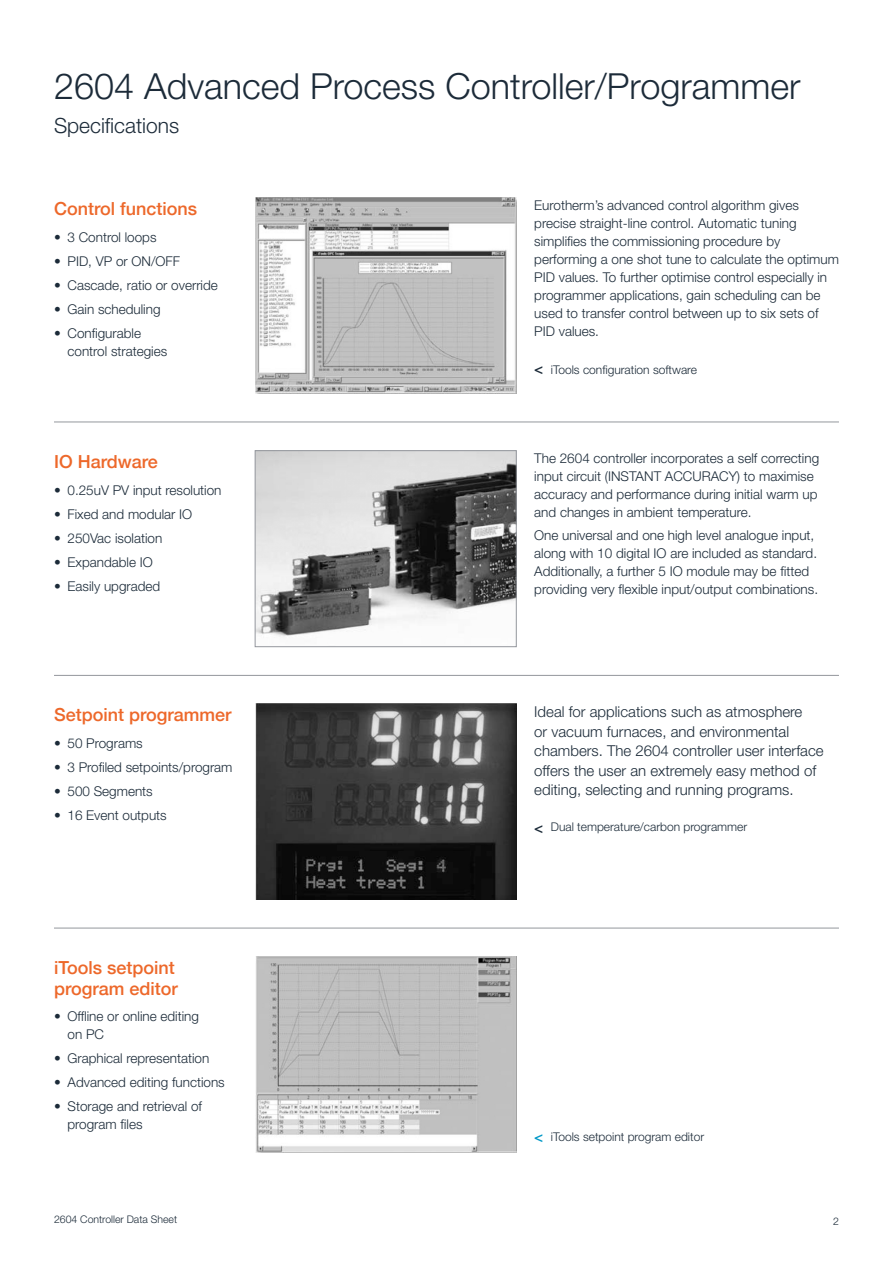
<style>
.page{position:relative;width:893px;height:1263px;background:#fff}
.page>*{position:absolute;margin:0;border:0;box-sizing:border-box;transform-origin:0 0}
.Table_Title_Bold{font:300 36px "Helvetica Neue LT Std";color:#1c2b39}
.Table_Title_Bold-2{font:300 21px "Helvetica Neue LT Std";color:#1c2b39}
.Orange_Subheads_12_1{font:500 18px/21px "Helvetica Neue";color:#ed682a}
.Body_10_13{font:300 15px/19.5px "Helvetica Neue LT Std";color:#1c2b39}
.Body_9_12{font:300 13.5px/18px "Helvetica Neue LT Std";color:#1c2b39}
.Image_Caption{font:300 12px "Helvetica Neue LT Std";color:#1c2b39}
.t1{font:300 10.5px "Helvetica Neue LT Std";color:#1c2b39}
.s1{font-weight:500;font-size:15px}
.s2{font-weight:500;font-size:15px;color:#0098c7}
</style>
<div class="page">
<img style="left:255px;top:198px;width:262px;height:196px">
<img style="left:257px;top:452px;width:258px;height:185px">
<div style="left:255px;top:450px;width:262px;height:197px;border:1px solid #94979d"></div>
<img style="left:255px;top:704px;width:261px;height:196px">
<img style="left:255px;top:956px;width:261px;height:196px">
<hr style="left:54px;top:422px;width:785px;height:1px;background:#94979d">
<hr style="left:54px;top:928px;width:785px;height:1px;background:#94979d">
<hr style="left:54px;top:675px;width:785px;height:1px;background:#94979d">
<p class="Table_Title_Bold" style="left:54px;top:64px;width:748px">2604 Advanced Process Controller/Programmer</p>
<p class="Table_Title_Bold-2" style="left:54px;top:112px;width:127px">Specifications</p>
<p class="Orange_Subheads_12_1" style="left:54px;top:197px;width:145px">Control functions</p>
<p class="Body_9_12" style="left:54px;top:228px;width:104px">• 3 Control loops</p>
<p class="Body_9_12" style="left:54px;top:252px;width:128px">• PID, VP or ON/OFF</p>
<p class="Body_9_12" style="left:54px;top:276px;width:165px">• Cascade, ratio or override</p>
<p class="Body_9_12" style="left:54px;top:300px;width:108px">• Gain scheduling</p>
<p class="Body_9_12" style="left:68px;top:324px;width:101px;text-indent:-14px">• Configurable control strategies</p>
<p class="Orange_Subheads_12_1" style="left:54px;top:450px;width:105px">IO Hardware</p>
<p class="Body_9_12" style="left:54px;top:481px;width:169px">• 0.25uV PV input resolution</p>
<p class="Body_9_12" style="left:54px;top:505px;width:140px">• Fixed and modular IO</p>
<p class="Body_9_12" style="left:54px;top:529px;width:110px">• 250Vac isolation</p>
<p class="Body_9_12" style="left:54px;top:553px;width:100px">• Expandable IO</p>
<p class="Body_9_12" style="left:54px;top:577px;width:108px">• Easily upgraded</p>
<p class="Orange_Subheads_12_1" style="left:54px;top:703px;width:179px">Setpoint programmer</p>
<p class="Body_9_12" style="left:54px;top:734px;width:90px">• 50 Programs</p>
<p class="Body_9_12" style="left:54px;top:758px;width:180px">• 3 Profiled setpoints/program</p>
<p class="Body_9_12" style="left:54px;top:782px;width:100px">• 500 Segments</p>
<p class="Body_9_12" style="left:54px;top:806px;width:114px">• 16 Event outputs</p>
<p class="Orange_Subheads_12_1" style="left:54px;top:955px;width:125px">iTools setpoint program editor</p>
<p class="Body_9_12" style="left:68px;top:1007px;width:133px;text-indent:-14px">• Offline or online editing on PC</p>
<p class="Body_9_12" style="left:54px;top:1049px;width:157px">• Graphical representation</p>
<p class="Body_9_12" style="left:54px;top:1073px;width:172px">• Advanced editing functions</p>
<p class="Body_9_12" style="left:68px;top:1097px;width:136px;text-indent:-14px">• Storage and retrieval of program files</p>
<p class="Body_9_12" style="left:534px;top:196px;width:306px">Eurotherm’s advanced control algorithm gives precise straight-line control. Automatic tuning simplifies the commissioning procedure by performing a one shot tune to calculate the optimum PID values. To further optimise control especially in programmer applications, gain scheduling can be used to transfer control between up to six sets of PID values.</p>
<p class="Image_Caption" style="left:534px;top:362px;width:164px"><span class="s1">&lt;</span> iTools configuration software</p>
<p class="Body_9_12" style="left:534px;top:449px;width:286px">The 2604 controller incorporates a self correcting input circuit (INSTANT ACCURACY) to maximise accuracy and performance during initial warm up and changes in ambient temperature.</p>
<p class="Body_9_12" style="left:534px;top:526px;width:285px">One universal and one high level analogue input, along with 10 digital IO are included as standard.<br>Additionally, a further 5 IO module may be fitted providing very flexible input/output combinations.</p>
<p class="Body_10_13" style="left:534px;top:702px;width:291px">Ideal for applications such as atmosphere<br>or vacuum furnaces, and environmental chambers. The 2604 controller user interface offers the user an extremely easy method of editing, selecting and running programs.</p>
<p class="Image_Caption" style="left:534px;top:820px;width:215px"><span class="s1">&lt;</span> Dual temperature/carbon programmer</p>
<p class="Image_Caption" style="left:534px;top:1129px;width:171px"><span class="s2">&lt;</span> iTools setpoint program editor</p>
<p class="t1" style="left:54px;top:1213px;width:125px">2604 Controller Data Sheet</p>
<p class="t1" style="left:833px;top:1215px;width:7px">2</p>
</div>
